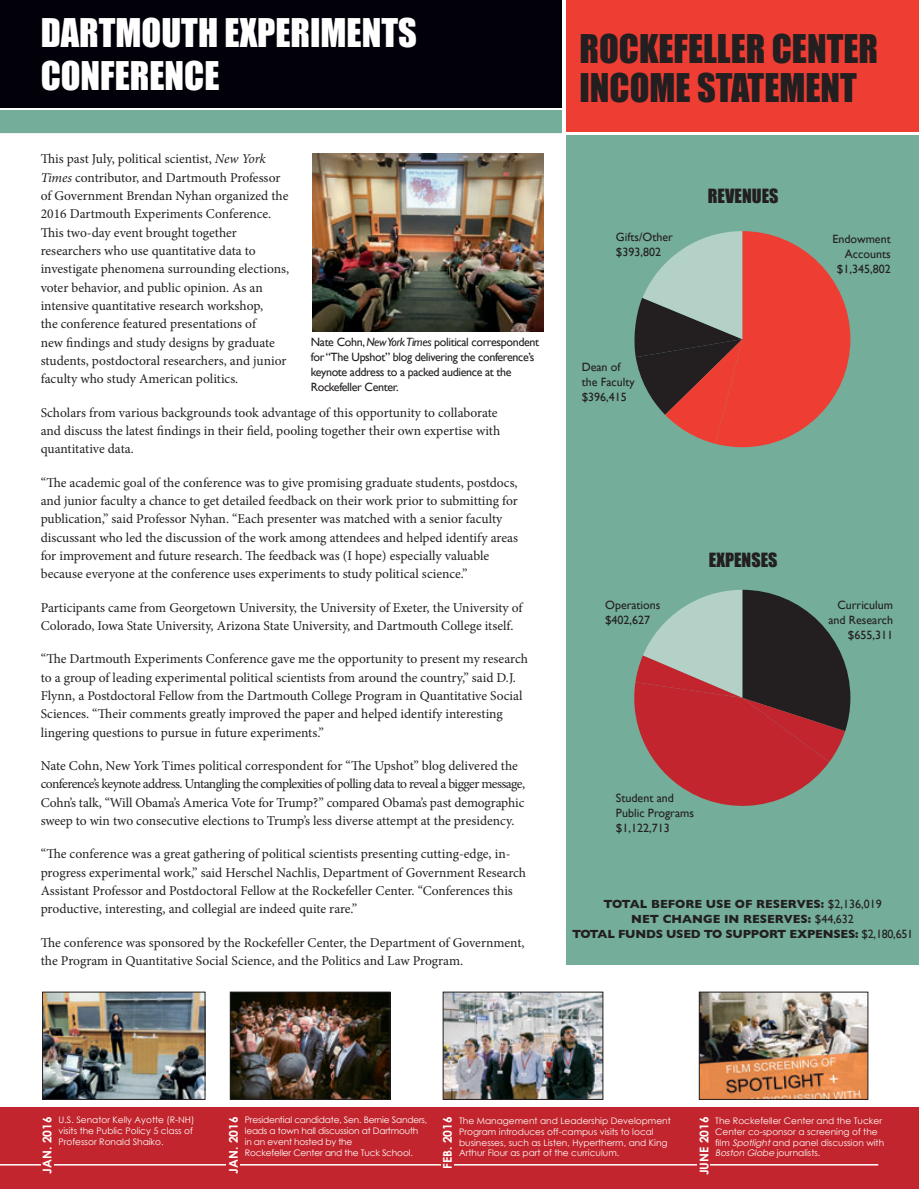
<style>
.page{position:relative;width:919px;height:1189px;background:#fff}
.page>*{position:absolute;margin:0;border:0;box-sizing:border-box;transform-origin:0 0}
.t1{font:36.3px/39px "Impact";color:#231f20}
.t2{font:36.3px/43.5px "Impact";color:#fff}
.t3{font:18px "Impact";color:#231f20}
.t4{font:13.5px/18.3px "Minion Pro";letter-spacing:-.005em;color:#231f20}
.t5{font:12px/15px "Gill Sans";letter-spacing:-.01em;color:#231f20}
.t6{font:12px/15px "Gill Sans";letter-spacing:-.03em;color:#231f20}
.t7{font:700 12px "Gill Sans";letter-spacing:-.015em;color:#231f20}
.t8{font:700 12px "Century Gothic";color:#fff}
.t9{font:9px/10.8px "Century Gothic";color:#fff}
.t10{font:9px/10.8px "Century Gothic";letter-spacing:-.02em;color:#fff}
.s1{font-style:italic}
.s2{font-weight:400}
</style>
<div class="page">
<div style="left:0;top:1107px;width:918px;height:81px;background:#c2252d"></div>
<hr style="left:0;top:1163px;width:878px;height:2px;background:#fff">
<img style="left:232px;top:993px;width:156px;height:104px">
<div style="left:230px;top:991px;width:160px;height:108px;border:1px solid #231f20"></div>
<img style="left:444px;top:993px;width:157px;height:104px">
<div style="left:442px;top:991px;width:161px;height:108px;border:1px solid #231f20"></div>
<img style="left:700px;top:993px;width:166px;height:104px">
<div style="left:698px;top:991px;width:170px;height:108px;border:1px solid #231f20"></div>
<div style="left:0;top:0;width:562px;height:108px;background:#02010a"></div>
<div style="left:565px;top:135px;width:353px;height:830px;background:#74ad99"></div>
<div style="left:565px;top:0;width:353px;height:132px;background:#ee3e34"></div>
<div style="left:0;top:111px;width:562px;height:23px;background:#74ad99"></div>
<hr style="left:0;top:133px;width:564px;height:3px;background:#fff">
<img style="left:312px;top:154px;width:231px;height:178px">
<div style="left:227px;top:1116px;width:13px;height:72px;background:#c2252d"></div>
<div style="left:441px;top:1116px;width:12px;height:72px;background:#c2252d"></div>
<div style="left:697px;top:1116px;width:13px;height:72px;background:#c2252d"></div>
<div style="left:41px;top:1116px;width:13px;height:72px;background:#c2252d"></div>
<img style="left:44px;top:993px;width:159px;height:104px">
<div style="left:42px;top:991px;width:163px;height:108px;border:1px solid #231f20"></div>
<svg style="left:634px;top:231px;width:216px;height:216px"></svg>
<svg style="left:634px;top:589px;width:216px;height:217px"></svg>
<p class="t2" style="left:41px;top:10px;width:377px">DARTMOUTH EXPERIMENTS<br>CONFERENCE</p>
<p class="t4" style="left:41px;top:150px;width:250px">This past July, political scientist, <span class="s1">New York Times</span> contributor, and Dartmouth Professor of Government Brendan Nyhan organized the 2016 Dartmouth Experiments Conference.<br>This two-day event brought together researchers who use quantitative data to investigate phenomena surrounding elections, voter behavior, and public opinion. As an intensive quantitative research workshop,<br>the conference featured presentations of<br>new findings and study designs by graduate students, postdoctoral researchers, and junior faculty who study American politics.</p>
<p class="t4" style="left:41px;top:403px;width:461px">Scholars from various backgrounds took advantage of this opportunity to collaborate and discuss the latest findings in their field, pooling together their own expertise with quantitative data.</p>
<p class="t4" style="left:41px;top:473px;width:479px">“The academic goal of the conference was to give promising graduate students, postdocs, and junior faculty a chance to get detailed feedback on their work prior to submitting for publication,” said Professor Nyhan. “Each presenter was matched with a senior faculty discussant who led the discussion of the work among attendees and helped identify areas for improvement and future research. The feedback was (I hope) especially valuable because everyone at the conference uses experiments to study political science.”</p>
<p class="t4" style="left:41px;top:598px;width:483px">Participants came from Georgetown University, the University of Exeter, the University of<br>Colorado, Iowa State University, Arizona State University, and Dartmouth College itself.</p>
<p class="t4" style="left:41px;top:650px;width:488px">“The Dartmouth Experiments Conference gave me the opportunity to present my research to a group of leading experimental political scientists from around the country,” said D.J.<br>Flynn, a Postdoctoral Fellow from the Dartmouth College Program in Quantitative Social Sciences. “Their comments greatly improved the paper and helped identify interesting lingering questions to pursue in future experiments.”</p>
<p class="t4" style="left:41px;top:756px;width:486px">Nate Cohn, New York Times political correspondent for “The Upshot” blog delivered the conference’s keynote address. Untangling the complexities of polling data to reveal a bigger message, Cohn’s talk, “Will Obama’s America Vote for Trump?” compared Obama’s past demographic sweep to win two consecutive elections to Trump’s less diverse attempt at the presidency.</p>
<p class="t4" style="left:41px;top:844px;width:487px">“The conference was a great gathering of political scientists presenting cutting-edge, in&shy;progress experimental work,” said Herschel Nachlis, Department of Government Research Assistant Professor and Postdoctoral Fellow at the Rockefeller Center. “Conferences this productive, interesting, and collegial are indeed quite rare.”</p>
<p class="t4" style="left:41px;top:933px;width:485px">The conference was sponsored by the Rockefeller Center, the Department of Government, the Program in Quantitative Social Science, and the Politics and Law Program.</p>
<p class="t6" style="left:311px;top:335px;width:230px">Nate Cohn, <span class="s1">New York Times</span> political correspondent for “The Upshot” blog delivering the conference’s keynote address to a packed audience at the Rockefeller Center.</p>
<p class="t1" style="left:579px;top:28px;width:300px">ROCKEFELLER CENTER<br>INCOME STATEMENT</p>
<p class="t5" style="left:616px;top:229px;width:58px">Gifts/Other $393,802</p>
<p class="t3" style="left:707px;top:182px;width:72px">REVENUES</p>
<p class="t5" style="left:581px;top:359px;width:54px">Dean of the Faculty $396,415</p>
<p class="t5" style="left:832px;top:231px;width:60px">Endowment</p>
<p class="t5" style="left:844px;top:246px;width:47px">Accounts</p>
<p class="t5" style="left:836px;top:261px;width:55px">$1,345,802</p>
<p class="t5" style="left:605px;top:597px;width:57px">Operations</p>
<p class="t5" style="left:605px;top:612px;width:47px">$402,627</p>
<p class="t3" style="left:708px;top:545px;width:70px">EXPENSES</p>
<p class="t5" style="left:828px;top:597px;width:66px;text-align:right">Curriculum and Research</p>
<p class="t5" style="left:847px;top:627px;width:47px">$655,311</p>
<p class="t5" style="left:616px;top:790px;width:80px">Student and<br>Public Programs</p>
<p class="t5" style="left:616px;top:820px;width:55px">$1,122,713</p>
<p class="t7" style="left:603px;top:896px;width:279px">TOTAL BEFORE USE OF RESERVES: <span class="s2">$2,136,019</span></p>
<p class="t7" style="left:631px;top:911px;width:224px">NET CHANGE IN RESERVES: <span class="s2">$44,632</span></p>
<p class="t7" style="left:572px;top:926px;width:342px">TOTAL FUNDS USED TO SUPPORT EXPENSES: <span class="s2">$2,180,651</span></p>
<p class="t9" style="left:58px;top:1114px;width:137px">U.S. Senator Kelly Ayotte (R-NH) visits the Public Policy 5 class of<br>Professor Ronald Shaiko.</p>
<p class="t8" style="left:38px;top:1173px;width:59px;rotate:-90deg">JAN. 2016</p>
<p class="t10" style="left:245px;top:1114px;width:184px">Presidential candidate, Sen. Bernie Sanders, leads a town hall discussion at Dartmouth in an event hosted by the<br>Rockefeller Center and the Tuck School.</p>
<p class="t8" style="left:224px;top:1173px;width:59px;rotate:-90deg">JAN. 2016</p>
<p class="t9" style="left:459px;top:1115px;width:213px">The Management and Leadership Development Program introduces off-campus visits to local businesses, such as Listen, Hypertherm, and King Arthur Flour as part of the curriculum.</p>
<p class="t8" style="left:438px;top:1168px;width:54px;rotate:-90deg">FEB. 2016</p>
<p class="t9" style="left:715px;top:1115px;width:170px">The Rockefeller Center and the Tucker Center co-sponsor a screening of the film <span class="s1">Spotlight</span>and panel discussion with <span class="s1">Boston Globe</span> journalists.</p>
<p class="t8" style="left:694px;top:1175px;width:60px;rotate:-90deg">JUNE 2016</p>
</div>
